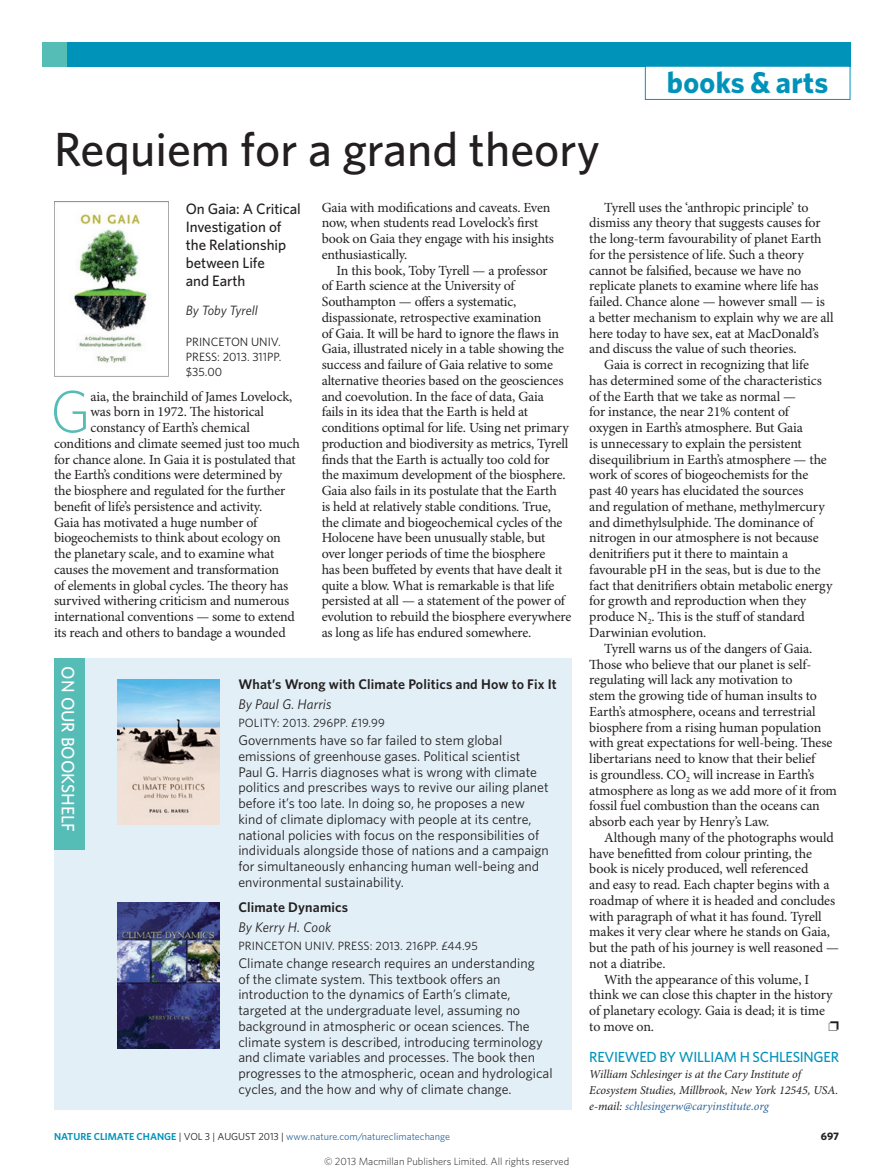
<style>
.page{position:relative;width:893px;height:1174px;background:#fff}
.page>*{position:absolute;margin:0;border:0;box-sizing:border-box;transform-origin:0 0}
.Body_first_w_drop_c{font:300 59.4px "Whitney";color:#56bcb6}
.Title{font:500 48px "Whitney";color:#231f20}
.t1{font:700 30px "Whitney";letter-spacing:.01em;color:#0093ba}
.t2{font:500 18px "Whitney";color:#fff}
.Book_title{font:500 15px/18px "Whitney";letter-spacing:-.005em;color:#231f20}
.Reviewer{font:500 14.7px "Whitney";letter-spacing:-.02em;color:#0093ba}
.Body_text{font:13.95px/15.8px "Minion Pro";letter-spacing:-.01em;color:#231f20}
.B_A_box_body_first{font:13.95px/15.8px "Whitney";color:#231f20}
.Body_first_w_drop_c-2{font:13.95px/15.8px "Minion Pro";letter-spacing:-.01em;color:#231f20}
.B_A_box_book_title{font:600 13.95px "Whitney";letter-spacing:.01em;color:#231f20}
.B_A_box_book_author{font:italic 13.95px "Whitney";letter-spacing:.01em;color:#231f20}
.Book_author{font:italic 13.5px "Whitney";letter-spacing:-.01em;color:#231f20}
.Author_information{font:italic 12px/15.8px "Minion Pro";letter-spacing:-.005em;color:#231f20}
.B_A_box_book_info{font:12px "Whitney";letter-spacing:.01em;color:#231f20}
.Book_info{font:12px/15px "Whitney";color:#231f20;text-align:justify}
.t3{font:700 10.8px "Whitney";color:#231f20}
.t4{font:300 10.5px "Whitney";color:#231f20}
.t5{font:10.2px "Whitney";color:#2f679b}
.s1{color:#2f679b}
.s2{font-weight:600;color:#0093ba}
.s3{color:#231f20}
</style>
<div class="page">
<div style="left:43px;top:43px;width:807px;height:24px;background:#0093ba"></div>
<div style="left:43px;top:43px;width:24px;height:24px;background:#56bcb6"></div>
<div style="left:645px;top:66px;width:205px;height:34px;border:1px solid #0093ba"></div>
<svg style="left:54px;top:202px;width:115px;height:174px"></svg>
<div style="left:54px;top:658px;width:517px;height:451px;background:#e2eff6"></div>
<div style="left:54px;top:658px;width:30px;height:191px;background:#56bcb6"></div>
<img style="left:118px;top:679px;width:102px;height:145px">
<img style="left:118px;top:902px;width:102px;height:146px">
<p class="t1" style="left:667px;top:62px;width:163px">books &amp; arts</p>
<p class="Title" style="left:54px;top:118px;width:547px">Requiem for a grand theory</p>
<p class="Book_title" style="left:186px;top:199px;width:116px">On Gaia: A Critical<br>Investigation of the Relationship between Life<br>and Earth</p>
<p class="Book_author" style="left:186px;top:301px;width:74px">By Toby Tyrell</p>
<p class="Book_info" style="left:186px;top:334px;width:97px">PRINCETON UNIV.<br>PRESS: 2013. 311PP. $35.00</p>
<p class="Body_text" style="left:589px;top:200px;width:246px;text-indent:15px">Tyrell uses the ‘anthropic principle’ to dismiss any theory that suggests causes for the long-term favourability of planet Earth for the persistence of life. Such a theory cannot be falsified, because we have no replicate planets to examine where life has failed. Chance alone — however small — is a better mechanism to explain why we are all here today to have sex, eat at MacDonald’s and discuss the value of such theories.</p>
<p class="Body_text" style="left:589px;top:357px;width:245px;text-indent:15px">Gaia is correct in recognizing that life<br>has determined some of the characteristics of the Earth that we take as normal —<br>for instance, the near 21% content of<br>oxygen in Earth’s atmosphere. But Gaia<br>is unnecessary to explain the persistent disequilibrium in Earth’s atmosphere — the work of scores of biogeochemists for the past 40 years has elucidated the sources<br>and regulation of methane, methylmercury and dimethylsulphide. The dominance of nitrogen in our atmosphere is not because denitrifiers put it there to maintain a favourable pH in the seas, but is due to the fact that denitrifiers obtain metabolic energy for growth and reproduction when they produce N<sub>2</sub>. This is the stuff of standard Darwinian evolution.</p>
<p class="Body_text" style="left:589px;top:641px;width:249px;text-indent:15px">Tyrell warns us of the dangers of Gaia.<br>Those who believe that our planet is self&shy;regulating will lack any motivation to<br>stem the growing tide of human insults to Earth’s atmosphere, oceans and terrestrial biosphere from a rising human population with great expectations for well-being. These libertarians need to know that their belief<br>is groundless. CO<sub>2</sub> will increase in Earth’s atmosphere as long as we add more of it from fossil fuel combustion than the oceans can absorb each year by Henry’s Law.</p>
<p class="Body_text" style="left:589px;top:830px;width:251px;text-indent:15px">Although many of the photographs would have benefitted from colour printing, the book is nicely produced, well referenced<br>and easy to read. Each chapter begins with a roadmap of where it is headed and concludes with paragraph of what it has found. Tyrell makes it very clear where he stands on Gaia, but the path of his journey is well reasoned — not a diatribe.</p>
<p class="Body_text" style="left:589px;top:971px;width:245px;text-indent:15px">With the appearance of this volume, I think we can close this chapter in the history of planetary ecology. Gaia is dead; it is time to move on.</p>
<p class="Reviewer" style="left:589px;top:1047px;width:251px">REVIEWED BY WILLIAM H SCHLESINGER</p>
<p class="Author_information" style="left:589px;top:1067px;width:250px">William Schlesinger is at the Cary Institute of<br>Ecosystem Studies, Millbrook, New York 12545, USA. e-mail: <span class="s1">schlesingerw@caryinstitute.org</span></p>
<p class="Body_first_w_drop_c-2" style="left:322px;top:200px;width:234px">Gaia with modifications and caveats. Even now, when students read Lovelock’s first book on Gaia they engage with his insights enthusiastically.</p>
<p class="Body_text" style="left:322px;top:263px;width:251px;text-indent:15px">In this book, Toby Tyrell — a professor<br>of Earth science at the University of Southampton — offers a systematic, dispassionate, retrospective examination<br>of Gaia. It will be hard to ignore the flaws in Gaia, illustrated nicely in a table showing the success and failure of Gaia relative to some alternative theories based on the geosciences and coevolution. In the face of data, Gaia<br>fails in its idea that the Earth is held at conditions optimal for life. Using net primary production and biodiversity as metrics, Tyrell finds that the Earth is actually too cold for<br>the maximum development of the biosphere.<br>Gaia also fails in its postulate that the Earth<br>is held at relatively stable conditions. True, the climate and biogeochemical cycles of the Holocene have been unusually stable, but over longer periods of time the biosphere<br>has been buffeted by events that have dealt it quite a blow. What is remarkable is that life persisted at all — a statement of the power of evolution to rebuild the biosphere everywhere as long as life has endured somewhere.</p>
<p class="Body_first_w_drop_c" style="left:50px;top:372px;width:43px">G</p>
<p class="Body_first_w_drop_c-2" style="left:91px;top:389px;width:203px">aia, the brainchild of James Lovelock,</p>
<p class="Body_first_w_drop_c-2" style="left:91px;top:404px;width:175px">was born in 1972. The historical</p>
<p class="Body_first_w_drop_c-2" style="left:91px;top:420px;width:161px">constancy of Earth’s chemical</p>
<p class="Body_first_w_drop_c-2" style="left:54px;top:436px;width:247px">conditions and climate seemed just too much</p>
<p class="Body_first_w_drop_c-2" style="left:54px;top:452px;width:243px">for chance alone. In Gaia it is postulated that</p>
<p class="Body_first_w_drop_c-2" style="left:54px;top:467px;width:230px">the Earth’s conditions were determined by</p>
<p class="Body_first_w_drop_c-2" style="left:54px;top:483px;width:233px">the biosphere and regulated for the further</p>
<p class="Body_first_w_drop_c-2" style="left:54px;top:499px;width:210px">benefit of life’s persistence and activity.</p>
<p class="Body_first_w_drop_c-2" style="left:54px;top:515px;width:205px">Gaia has motivated a huge number of</p>
<p class="Body_first_w_drop_c-2" style="left:54px;top:530px;width:228px">biogeochemists to think about ecology on</p>
<p class="Body_first_w_drop_c-2" style="left:54px;top:546px;width:222px">the planetary scale, and to examine what</p>
<p class="Body_first_w_drop_c-2" style="left:54px;top:562px;width:227px">causes the movement and transformation</p>
<p class="Body_first_w_drop_c-2" style="left:54px;top:578px;width:236px">of elements in global cycles. The theory has</p>
<p class="Body_first_w_drop_c-2" style="left:54px;top:593px;width:237px">survived withering criticism and numerous</p>
<p class="Body_first_w_drop_c-2" style="left:54px;top:609px;width:242px">international conventions — some to extend</p>
<p class="Body_first_w_drop_c-2" style="left:54px;top:625px;width:233px">its reach and others to bandage a wounded</p>
<p class="t2" style="left:80px;top:666px;width:167px;rotate:90deg">ON OUR BOOKSHELF</p>
<p class="B_A_box_book_title" style="left:238px;top:675px;width:320px">What’s Wrong with Climate Politics and How to Fix It</p>
<p class="B_A_box_book_author" style="left:238px;top:695px;width:95px">By Paul G. Harris</p>
<p class="B_A_box_book_info" style="left:238px;top:714px;width:148px">POLITY: 2013. 296PP. £19.99</p>
<p class="B_A_box_body_first" style="left:238px;top:732px;width:312px">Governments have so far failed to stem global emissions of greenhouse gases. Political scientist<br>Paul G. Harris diagnoses what is wrong with climate politics and prescribes ways to revive our ailing planet before it’s too late. In doing so, he proposes a new kind of climate diplomacy with people at its centre, national policies with focus on the responsibilities of individuals alongside those of nations and a campaign for simultaneously enhancing human well-being and environmental sustainability.</p>
<p class="B_A_box_book_title" style="left:238px;top:897px;width:111px">Climate Dynamics</p>
<p class="B_A_box_book_author" style="left:238px;top:917px;width:94px">By Kerry H. Cook</p>
<p class="B_A_box_book_info" style="left:238px;top:937px;width:241px">PRINCETON UNIV. PRESS: 2013. 216PP. £44.95</p>
<p class="B_A_box_body_first" style="left:238px;top:954px;width:316px">Climate change research requires an understanding<br>of the climate system. This textbook offers an introduction to the dynamics of Earth’s climate, targeted at the undergraduate level, assuming no background in atmospheric or ocean sciences. The climate system is described, introducing terminology and climate variables and processes. The book then progresses to the atmospheric, ocean and hydrological cycles, and the how and why of climate change.</p>
<p class="t5" style="left:54px;top:1129px;width:398px"><span class="s2">NATURE CLIMATE CHANGE</span> <span class="s3">| VOL 3 | AUGUST 2013 |</span> www.nature.com/natureclimatechange</p>
<p class="t3" style="left:821px;top:1129px;width:20px">697</p>
<p class="t4" style="left:324px;top:1154px;width:247px">© 2013 Macmillan Publishers Limited. All rights reserved</p>
</div>
